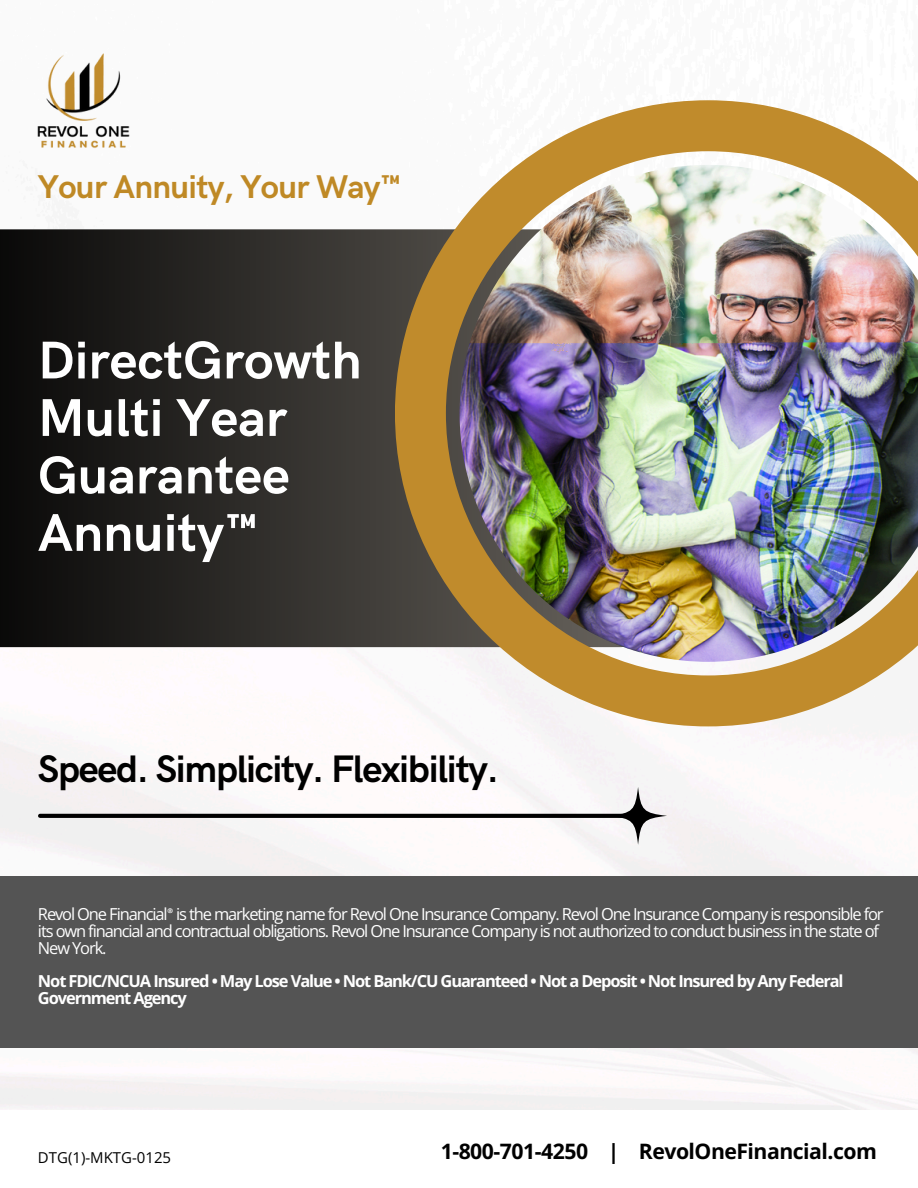
<style>
.page{position:relative;width:918px;height:1188px;background:#fff}
.page>*{position:absolute;margin:0;border:0;box-sizing:border-box;transform-origin:0 0}
.t1{font:700 53.25px/57.4px "HK Grotesk";color:#fff}
.t2{font:700 38.4px "HK Grotesk";letter-spacing:-.03em;color:#000}
.t3{font:700 33px "HK Grotesk";letter-spacing:-.02em;color:#bf8925}
.t4{font:700 21.3px "Open Sans";letter-spacing:-.025em;color:#000}
.t5{font:16.5px/16.8px "Open Sans";letter-spacing:-.07em;color:#fff}
.t6{font:700 16.5px/16.8px "Open Sans";letter-spacing:-.07em;color:#fff}
.t7{font:15px "Open Sans";color:#000}
.t8{font:700 6.6px "HK Grotesk";color:#fff}
</style>
<div class="page">
<img style="left:0;top:126px;width:918px;height:984px">
<svg style="left:0;top:229px;width:395px;height:418px;background:#262522"></svg>
<img style="left:395px;top:100px;width:523px;height:626px">
<div style="left:0;top:877px;width:918px;height:171px;background:#545454"></div>
<img style="left:38px;top:53px;width:91px;height:95px">
<svg style="left:609px;top:787px;width:58px;height:58px"></svg>
<svg style="left:40px;top:814px;width:582px;height:4px;background:#040404"></svg>
<h1 class="t3" style="left:38px;top:169px;width:366px">Your Annuity, Your Way™</h1>
<h3 class="t1" style="left:38px;top:334px;width:325px">DirectGrowth<br>Multi Year<br>Guarantee<br>Annuity™</h3>
<p class="t2" style="left:38px;top:747px;width:462px">Speed. Simplicity. Flexibility.</p>
<h2 class="t5" style="left:38px;top:905px;width:847px">Revol One Financial is the marketing name for Revol One Insurance Company. Revol One Insurance Company is responsible for its own financial and contractual obligations. Revol One Insurance Company is not authorized to conduct business in the state of<br>New York.</h2>
<p class="t6" style="left:38px;top:973px;width:807px">Not FDIC/NCUA Insured • May Lose Value • Not Bank/CU Guaranteed • Not a Deposit • Not Insured by Any Federal<br>Government Agency</p>
<p class="t8" style="left:167px;top:907px;width:7px">®</p>
<p class="t7" style="left:38px;top:1146px;width:135px">DTG(1)-MKTG-0125</p>
<h6 class="t4" style="left:441px;top:1136px;width:438px">1-800-701-4250 | RevolOneFinancial.com</h6>
</div>
